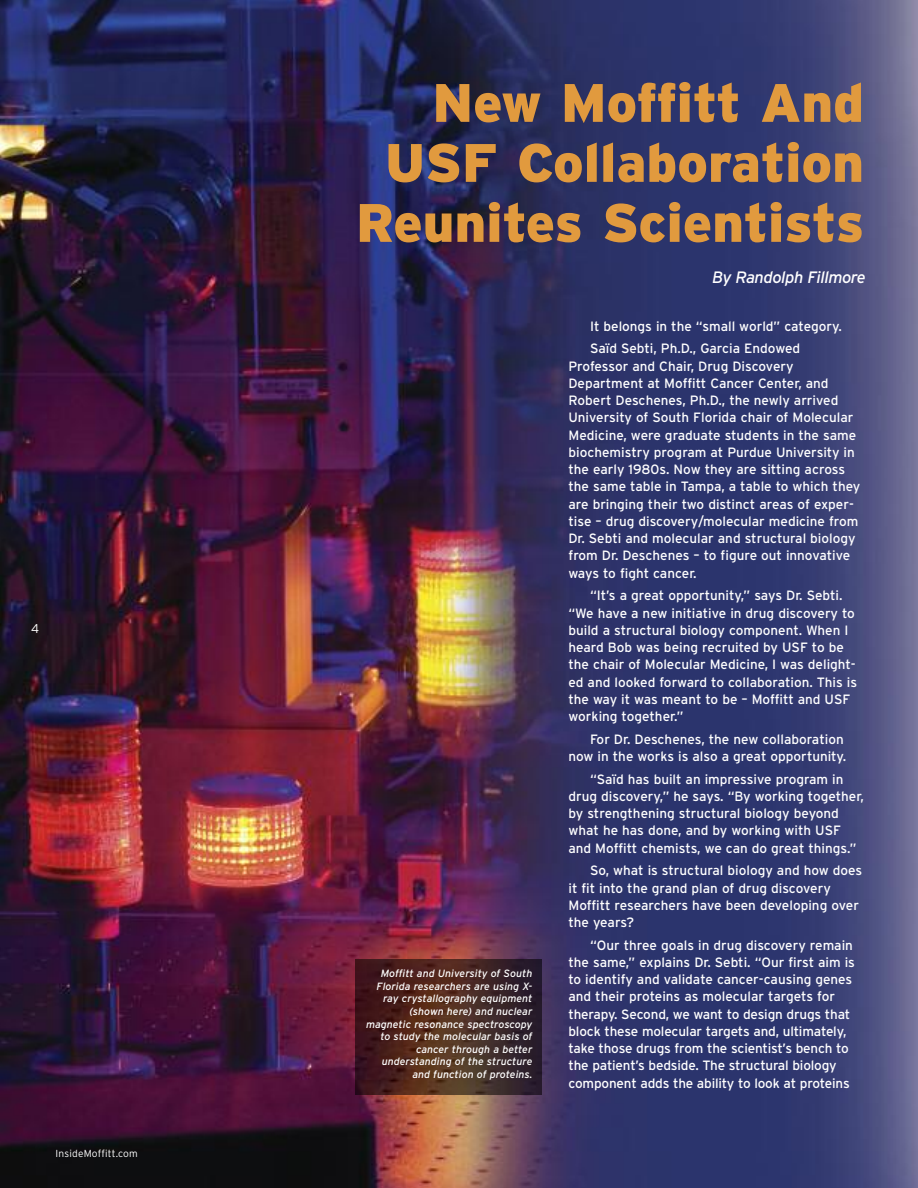
<style>
.page{position:relative;width:918px;height:1188px;background:#fff}
.page>*{position:absolute;margin:0;border:0;box-sizing:border-box;transform-origin:0 0}
.t1{font:900 54px/60px "Interstate";color:#e19a3e;text-align:right}
.t2{font:italic 16.5px "Interstate";letter-spacing:-.025em;color:#fff}
.t3{font:13.5px/17.2px "Interstate";color:#fff}
.t4{font:300 12.75px "Interstate";color:#fff}
.t5{font:italic 10.5px/12.6px "Interstate";letter-spacing:.005em;color:#fff;text-align:right}
.t6{font:300 10.2px "Interstate";letter-spacing:.02em;color:#fff}
</style>
<div class="page">
<img style="left:0;top:0;width:918px;height:1188px">
<img style="left:356px;top:960px;width:185px;height:135px">
<p class="t4" style="left:31px;top:621px;width:9px">4</p>
<p class="t6" style="left:56px;top:1148px;width:84px">InsideMoffitt.com</p>
<h1 class="t1" style="left:356px;top:73px;width:510px">New Moffitt And<br>USF Collaboration<br>Reunites Scientists</h1>
<p class="t2" style="left:712px;top:268px;width:155px">By Randolph Fillmore</p>
<p class="t5" style="left:366px;top:967px;width:168px">Moffitt and University of South<br>Florida researchers are using X&shy;ray crystallography equipment (shown here) and nuclear magnetic resonance spectroscopy to study the molecular basis of cancer through a better understanding of the structure and function of proteins.</p>
<p class="t3" style="left:590px;top:315px;width:254px;line-height:22.6px">It belongs in the “small world” category.<br>Saïd Sebti, Ph.D., Garcia Endowed</p>
<p class="t3" style="left:568px;top:357px;width:293px">Professor and Chair, Drug Discovery Department at Moffitt Cancer Center, and Robert Deschenes, Ph.D., the newly arrived University of South Florida chair of Molecular Medicine, were graduate students in the same biochemistry program at Purdue University in the early 1980s. Now they are sitting across the same table in Tampa, a table to which they are bringing their two distinct areas of exper&shy;tise – drug discovery/molecular medicine from Dr. Sebti and molecular and structural biology from Dr. Deschenes – to figure out innovative ways to fight cancer.</p>
<p class="t3" style="left:568px;top:587px;width:290px;text-indent:22px">“It’s a great opportunity,” says Dr. Sebti. “We have a new initiative in drug discovery to build a structural biology component. When I heard Bob was being recruited by USF to be the chair of Molecular Medicine, I was delight&shy;ed and looked forward to collaboration. This is the way it was meant to be – Moffitt and USF working together.”</p>
<p class="t3" style="left:568px;top:730px;width:279px;text-align:right">For Dr. Deschenes, the new collaboration now in the works is also a great opportunity.</p>
<p class="t3" style="left:568px;top:770px;width:297px;text-indent:22px">“Saïd has built an impressive program in drug discovery,” he says. “By working together, by strengthening structural biology beyond what he has done, and by working with USF and Moffitt chemists, we can do great things.”</p>
<p class="t3" style="left:568px;top:862px;width:295px;text-indent:22px">So, what is structural biology and how does it fit into the grand plan of drug discovery Moffitt researchers have been developing over the years?</p>
<p class="t3" style="left:568px;top:936px;width:288px;text-indent:22px">“Our three goals in drug discovery remain the same,” explains Dr. Sebti. “Our first aim is to identify and validate cancer-causing genes and their proteins as molecular targets for therapy. Second, we want to design drugs that block these molecular targets and, ultimately, take those drugs from the scientist’s bench to the patient’s bedside. The structural biology component adds the ability to look at proteins</p>
</div>
